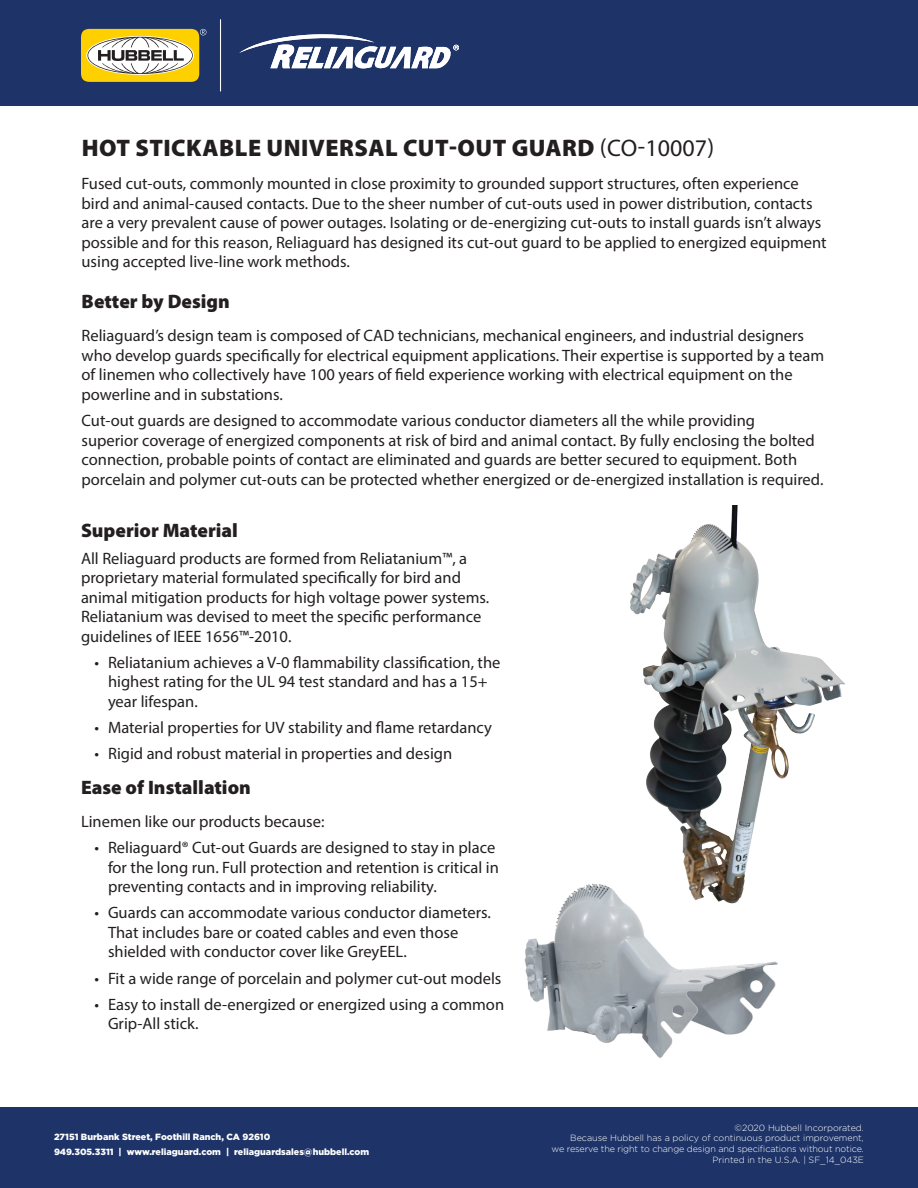
<style>
.page{position:relative;width:918px;height:1188px;background:#fff}
.page>*{position:absolute;margin:0;border:0;box-sizing:border-box;transform-origin:0 0}
.t1{font:900 24px "Myriad Pro";letter-spacing:.02em;color:#231f20}
.Bullets{font:900 19.5px "Myriad Pro";color:#231f20}
.Bullets-2{font:16.5px/19.5px "Myriad Pro";color:#231f20}
.body{font:16.5px "Myriad Pro";color:#231f20}
.t2{font:300 9px/10.8px "Gotham";color:#fff;text-align:right}
.t3{font:900 9px/15px "Gotham";color:#fff}
.s1{font-weight:400}
</style>
<div class="page">
<div style="left:0;top:0;width:918px;height:106px;background:#1e3468"></div>
<div style="left:0;top:1107px;width:918px;height:81px;background:#1e3468"></div>
<div style="left:81px;top:29px;width:118px;height:53px;background:#ffd000;border-radius:9px"></div>
<svg style="left:87px;top:37px;width:106px;height:37px"></svg>
<hr style="left:220px;top:19px;width:1px;height:73px;background:#fff">
<svg style="left:239px;top:34px;width:220px;height:34px"></svg>
<svg style="left:200px;top:29px;width:6px;height:6px"></svg>
<img style="left:630px;top:505px;width:215px;height:348px">
<img style="left:524px;top:853px;width:254px;height:205px">
<p class="t1" style="left:82px;top:132px;width:634px">HOT STICKABLE UNIVERSAL CUT-OUT GUARD <span class="s1">(CO-10007)</span></p>
<p class="Bullets-2" style="left:82px;top:173px;width:747px">Fused cut-outs, commonly mounted in close proximity to grounded support structures, often experience bird and animal-caused contacts. Due to the sheer number of cut-outs used in power distribution, contacts are a very prevalent cause of power outages. Isolating or de-energizing cut-outs to install guards isn’t always possible and for this reason, Reliaguard has designed its cut-out guard to be applied to energized equipment using accepted live-line work methods.</p>
<h2 class="Bullets" style="left:82px;top:289px;width:150px">Better by Design</h2>
<p class="Bullets-2" style="left:82px;top:326px;width:744px">Reliaguard’s design team is composed of CAD technicians, mechanical engineers, and industrial designers who develop guards specifically for electrical equipment applications. Their expertise is supported by a team of linemen who collectively have 100 years of field experience working with electrical equipment on the powerline and in substations.</p>
<p class="Bullets-2" style="left:82px;top:410px;width:743px">Cut-out guards are designed to accommodate various conductor diameters all the while providing<br>superior coverage of energized components at risk of bird and animal contact. By fully enclosing the bolted connection, probable points of contact are eliminated and guards are better secured to equipment. Both porcelain and polymer cut-outs can be protected whether energized or de-energized installation is required.</p>
<p class="Bullets" style="left:81px;top:518px;width:158px">Superior Material</p>
<p class="Bullets-2" style="left:81px;top:548px;width:410px">All Reliaguard products are formed from Reliatanium™, a proprietary material formulated specifically for bird and animal mitigation products for high voltage power systems.<br>Reliatanium was devised to meet the specific performance guidelines of IEEE 1656™-2010.</p>
<p class="Bullets-2" style="left:108px;top:652px;width:394px;text-indent:-14px">• Reliatanium achieves a V-0 flammability classification, the highest rating for the UL 94 test standard and has a 15+ year lifespan.</p>
<p class="Bullets-2" style="left:94px;top:718px;width:399px">• Material properties for UV stability and flame retardancy</p>
<p class="Bullets-2" style="left:94px;top:744px;width:359px">• Rigid and robust material in properties and design</p>
<h2 class="Bullets" style="left:81px;top:774px;width:171px">Ease of Installation</h2>
<p class="body" style="left:81px;top:811px;width:245px">Linemen like our products because:</p>
<p class="Bullets-2" style="left:108px;top:838px;width:392px;text-indent:-14px">• Reliaguard® Cut-out Guards are designed to stay in place for the long run. Full protection and retention is critical in preventing contacts and in improving reliability.</p>
<p class="Bullets-2" style="left:108px;top:903px;width:384px;text-indent:-14px">• Guards can accommodate various conductor diameters.<br>That includes bare or coated cables and even those shielded with conductor cover like GreyEEL.</p>
<p class="Bullets-2" style="left:94px;top:968px;width:408px">• Fit a wide range of porcelain and polymer cut-out models</p>
<p class="Bullets-2" style="left:108px;top:994px;width:398px;text-indent:-14px">• Easy to install de-energized or energized using a common<br>Grip-All stick.</p>
<p class="t3" style="left:54px;top:1129px;width:317px">27151 Burbank Street, Foothill Ranch, CA 92610<br>949.305.3311 | www.reliaguard.com | reliaguardsales@hubbell.com</p>
<p class="t2" style="left:552px;top:1122px;width:314px">©2020 Hubbell Incorporated.<br>Because Hubbell has a policy of continuous product improvement,<br>we reserve the right to change design and specifications without notice.<br>Printed in the U.S.A. | SF_14_043E</p>
</div>
